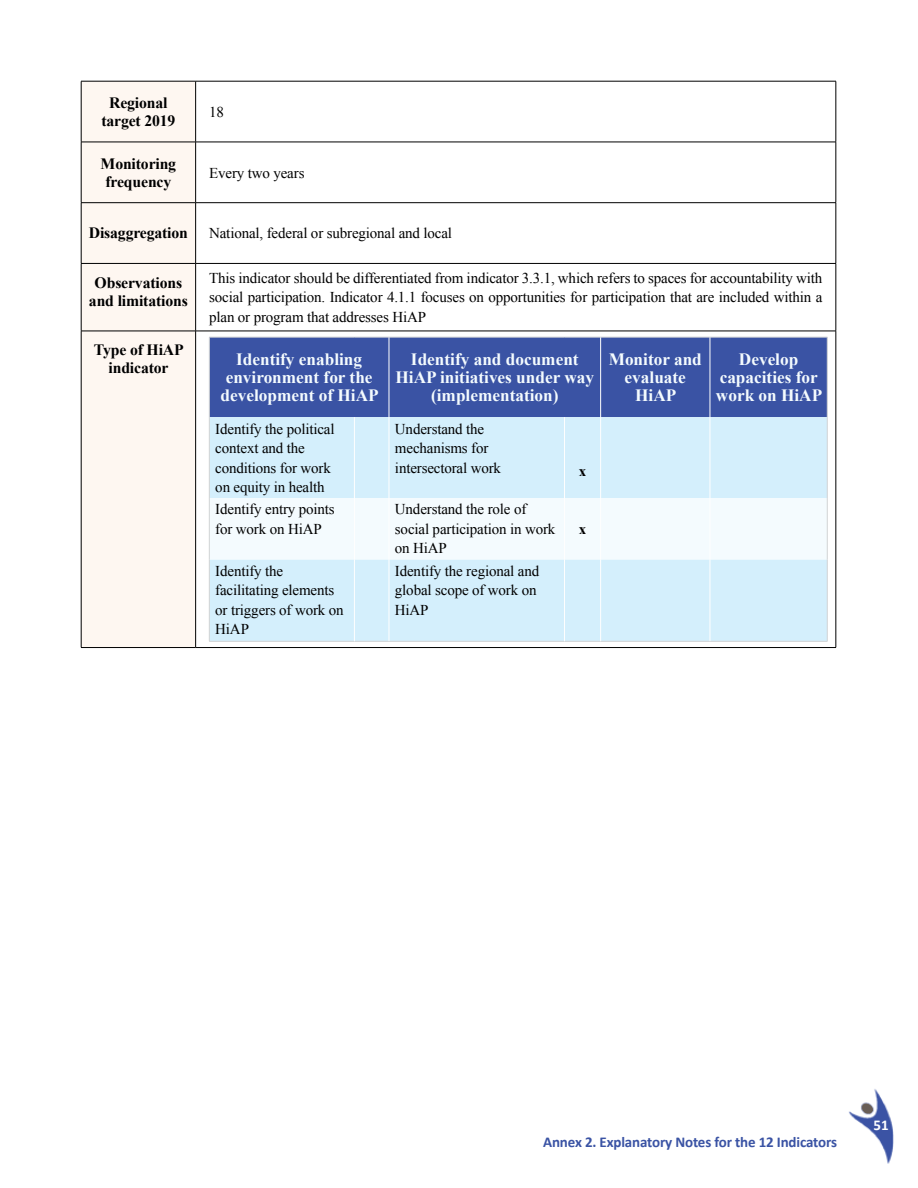
<style>
.page{position:relative;width:918px;height:1188px;background:#fff}
.page>*{position:absolute;margin:0;border:0;box-sizing:border-box;transform-origin:0 0}
.t1{font:700 17.25px/18px "Times New Roman";color:#f4fbfe;text-align:center}
.t2{font:700 15.75px/18px "Times New Roman";letter-spacing:-.01em;color:#000;text-align:center}
.t3{font:15px/19.5px "Times New Roman";letter-spacing:-.01em;color:#000}
.t4{font:700 15px "Calibri";letter-spacing:-.01em;color:#3a53a4}
.t5{font:700 15px "Calibri";color:#fff}
.t6{font:700 15px "Times New Roman";color:#000}
</style>
<div class="page">
<img style="left:849px;top:1089px;width:45px;height:75px">
<div style="left:82px;top:82px;width:113px;height:565px;background:#fef7f1"></div>
<hr style="left:81px;top:81px;width:115px;height:1px;background:#000">
<hr style="left:196px;top:81px;width:640px;height:1px;background:#000">
<hr style="left:81px;top:142px;width:115px;height:1px;background:#000">
<hr style="left:196px;top:142px;width:640px;height:1px;background:#000">
<hr style="left:81px;top:202px;width:115px;height:1px;background:#000">
<hr style="left:196px;top:202px;width:640px;height:1px;background:#000">
<hr style="left:81px;top:263px;width:115px;height:1px;background:#000">
<hr style="left:196px;top:263px;width:640px;height:1px;background:#000">
<hr style="left:81px;top:331px;width:115px;height:1px;background:#000">
<hr style="left:196px;top:331px;width:640px;height:1px;background:#000">
<hr style="left:81px;top:81px;width:1px;height:61px;background:#000">
<hr style="left:195px;top:81px;width:1px;height:61px;background:#000">
<hr style="left:836px;top:81px;width:1px;height:61px;background:#000">
<hr style="left:81px;top:142px;width:1px;height:60px;background:#000">
<hr style="left:195px;top:142px;width:1px;height:60px;background:#000">
<hr style="left:836px;top:142px;width:1px;height:60px;background:#000">
<hr style="left:81px;top:203px;width:1px;height:60px;background:#000">
<hr style="left:195px;top:203px;width:1px;height:60px;background:#000">
<hr style="left:836px;top:203px;width:1px;height:60px;background:#000">
<hr style="left:81px;top:264px;width:1px;height:67px;background:#000">
<hr style="left:195px;top:264px;width:1px;height:67px;background:#000">
<hr style="left:836px;top:264px;width:1px;height:67px;background:#000">
<hr style="left:81px;top:331px;width:1px;height:316px;background:#000">
<hr style="left:195px;top:331px;width:1px;height:316px;background:#000">
<hr style="left:836px;top:331px;width:1px;height:316px;background:#000">
<hr style="left:81px;top:647px;width:115px;height:1px;background:#000">
<hr style="left:196px;top:647px;width:640px;height:1px;background:#000">
<div style="left:210px;top:338px;width:617px;height:79px;background:#3a53a4"></div>
<div style="left:210px;top:417px;width:617px;height:224px;background:#d4effc"></div>
<div style="left:210px;top:498px;width:617px;height:61px;background:#f4fbfe"></div>
<hr style="left:209px;top:337px;width:145px;height:1px;background:#d1d3d4">
<hr style="left:209px;top:337px;width:1px;height:80px;background:#d1d3d4">
<hr style="left:354px;top:337px;width:35px;height:1px;background:#d1d3d4">
<hr style="left:389px;top:337px;width:175px;height:1px;background:#d1d3d4">
<hr style="left:564px;top:337px;width:37px;height:1px;background:#d1d3d4">
<hr style="left:601px;top:337px;width:109px;height:1px;background:#d1d3d4">
<hr style="left:710px;top:337px;width:117px;height:1px;background:#d1d3d4">
<hr style="left:209px;top:417px;width:1px;height:81px;background:#d1d3d4">
<hr style="left:209px;top:498px;width:1px;height:61px;background:#d1d3d4">
<hr style="left:209px;top:559px;width:1px;height:82px;background:#d1d3d4">
<hr style="left:209px;top:641px;width:145px;height:1px;background:#d1d3d4">
<hr style="left:354px;top:641px;width:35px;height:1px;background:#d1d3d4">
<hr style="left:389px;top:641px;width:175px;height:1px;background:#d1d3d4">
<hr style="left:564px;top:641px;width:37px;height:1px;background:#d1d3d4">
<hr style="left:601px;top:641px;width:109px;height:1px;background:#d1d3d4">
<hr style="left:710px;top:641px;width:117px;height:1px;background:#d1d3d4">
<hr style="left:827px;top:337px;width:1px;height:80px;background:#d1d3d4">
<hr style="left:827px;top:417px;width:1px;height:81px;background:#d1d3d4">
<hr style="left:827px;top:498px;width:1px;height:61px;background:#d1d3d4">
<hr style="left:827px;top:559px;width:1px;height:82px;background:#d1d3d4">
<hr style="left:389px;top:337px;width:1px;height:80px;background:#fff">
<hr style="left:600px;top:337px;width:1px;height:80px;background:#fff">
<hr style="left:710px;top:337px;width:1px;height:80px;background:#fff">
<hr style="left:354px;top:417px;width:1px;height:81px;background:#fff">
<hr style="left:389px;top:417px;width:1px;height:81px;background:#fff">
<hr style="left:564px;top:417px;width:1px;height:81px;background:#fff">
<hr style="left:600px;top:417px;width:1px;height:81px;background:#fff">
<hr style="left:710px;top:417px;width:1px;height:81px;background:#fff">
<hr style="left:354px;top:498px;width:1px;height:61px;background:#fff">
<hr style="left:389px;top:498px;width:1px;height:61px;background:#fff">
<hr style="left:564px;top:498px;width:1px;height:61px;background:#fff">
<hr style="left:600px;top:498px;width:1px;height:61px;background:#fff">
<hr style="left:710px;top:498px;width:1px;height:61px;background:#fff">
<hr style="left:354px;top:559px;width:1px;height:82px;background:#fff">
<hr style="left:389px;top:559px;width:1px;height:82px;background:#fff">
<hr style="left:564px;top:559px;width:1px;height:82px;background:#fff">
<hr style="left:600px;top:559px;width:1px;height:82px;background:#fff">
<hr style="left:710px;top:559px;width:1px;height:82px;background:#fff">
<p class="t2" style="left:101px;top:93px;width:76px">Regional target 2019</p>
<p class="t3" style="left:209px;top:102px;width:16px">18</p>
<p class="t2" style="left:101px;top:154px;width:77px">Monitoring frequency</p>
<p class="t3" style="left:209px;top:163px;width:97px">Every two years</p>
<p class="t2" style="left:89px;top:224px;width:101px">Disaggregation</p>
<p class="t3" style="left:209px;top:223px;width:244px">National, federal or subregional and local</p>
<p class="t2" style="left:89px;top:273px;width:100px">Observations and limitations</p>
<p class="t3" style="left:209px;top:268px;width:615px;text-align:justify">This indicator should be differentiated from indicator 3.3.1, which refers to spaces for accountability with social participation. Indicator 4.1.1 focuses on opportunities for participation that are included within a plan or program that addresses HiAP</p>
<p class="t2" style="left:94px;top:340px;width:91px">Type of HiAP indicator</p>
<p class="t1" style="left:221px;top:350px;width:160px">Identify enabling environment for the development of HiAP</p>
<p class="t1" style="left:396px;top:350px;width:200px">Identify and document<br>HiAP initiatives under way (implementation)</p>
<p class="t1" style="left:609px;top:350px;width:95px">Monitor and evaluate<br>HiAP</p>
<p class="t1" style="left:716px;top:350px;width:108px">Develop capacities for work on HiAP</p>
<p class="t3" style="left:215px;top:419px;width:121px">Identify the political context and the conditions for work on equity in health</p>
<p class="t3" style="left:395px;top:419px;width:108px">Understand the mechanisms for intersectoral work</p>
<p class="t6" style="left:579px;top:460px;width:9px">x</p>
<p class="t3" style="left:215px;top:499px;width:121px">Identify entry points for work on HiAP</p>
<p class="t3" style="left:395px;top:499px;width:162px">Understand the role of social participation in work on HiAP</p>
<p class="t3" style="left:215px;top:561px;width:130px">Identify the facilitating elements or triggers of work on<br>HiAP</p>
<p class="t3" style="left:395px;top:561px;width:146px">Identify the regional and global scope of work on<br>HiAP</p>
<p class="t6" style="left:579px;top:518px;width:9px">x</p>
<p class="t4" style="left:543px;top:1132px;width:295px">Annex 2. Explanatory Notes for the 12 Indicators</p>
<p class="t5" style="left:874px;top:1114px;width:17px">51</p>
</div>
